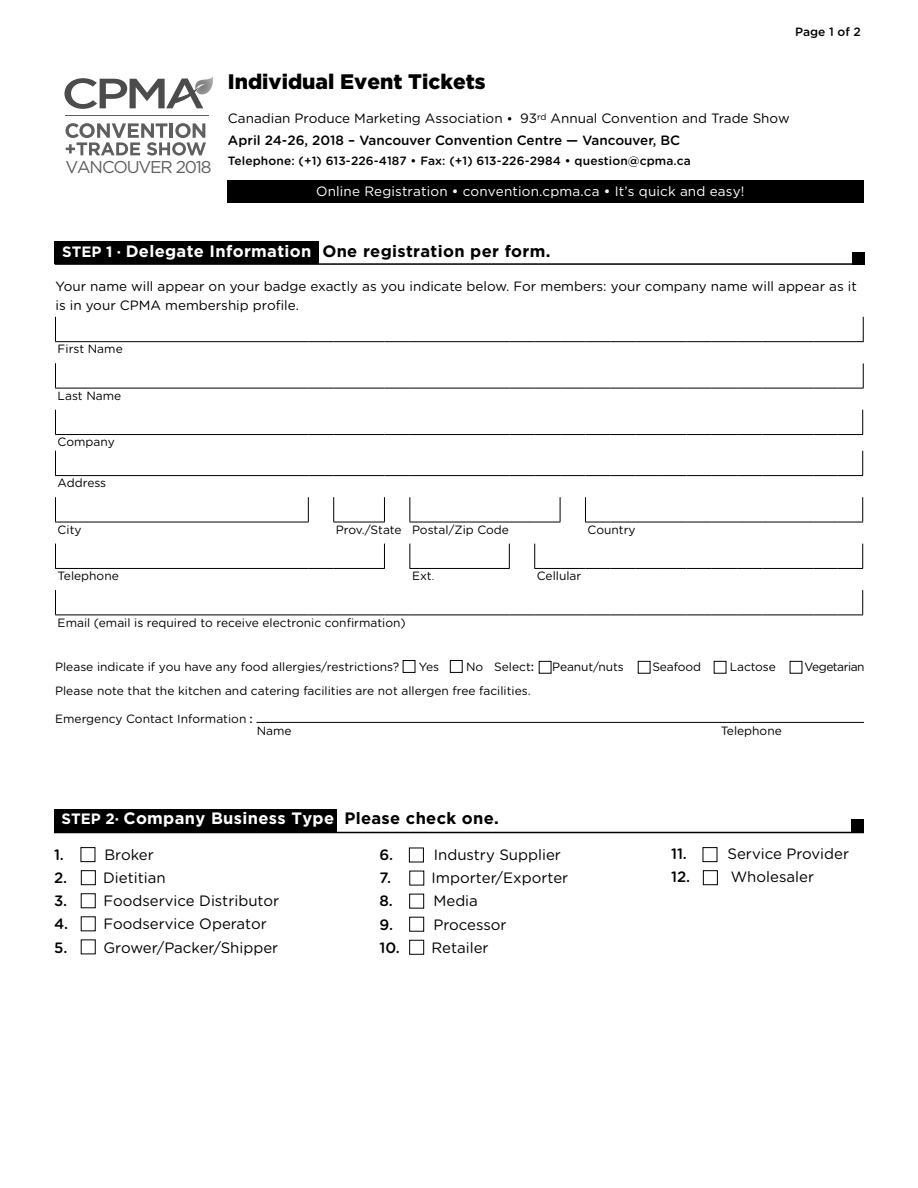
<style>
.page{position:relative;width:918px;height:1188px;background:#fff}
.page>*{position:absolute;margin:0;border:0;box-sizing:border-box;transform-origin:0 0}
.t1{font:900 21px "Gotham HTF";color:#000}
.t2{font:17.1px "Gotham HTF";letter-spacing:-.07em;color:#5f5f5f}
.t3{font:700 16.5px "Gotham HTF";letter-spacing:.02em;color:#000}
.t4{font:700 16.5px "Gotham HTF";letter-spacing:.02em;color:#fff}
.t5{font:15px "Gotham Rounded";color:#000}
.t6{font:500 15px "Gotham Rounded";color:#000}
.t7{font:13.5px/19.5px "Gotham Rounded";color:#000}
.t8{font:13.5px "Gotham HTF";letter-spacing:.01em;color:#fff}
.t9{font:500 13.5px "Gotham Rounded";color:#000}
.t10{font:12px "Gotham Rounded";color:#000}
.t11{font:500 12px "Gotham Rounded";letter-spacing:.01em;color:#000}
.t12{font:12px "Gotham Rounded";letter-spacing:-.04em;color:#000}
.s1{font-weight:500;font-size:12px}
.s2{font-weight:500}
.s3{font-size:15px;color:#fff}
.s4{color:#fff}
.s5{font-size:10.5px}
.s6{font-size:15px}
.s7{color:#000}
</style>
<div class="page">
<div style="left:54px;top:242px;width:264px;height:22px;background:#000"></div>
<hr style="left:55px;top:263px;width:810px;height:2px;background:#000">
<div style="left:852px;top:252px;width:13px;height:13px;background:#000"></div>
<div style="left:81px;top:847px;width:14px;height:15px;border:1px solid #000"></div>
<div style="left:81px;top:870px;width:15px;height:15px;border:1px solid #000"></div>
<div style="left:409px;top:848px;width:15px;height:14px;border:1px solid #000"></div>
<div style="left:409px;top:894px;width:15px;height:15px;border:1px solid #000"></div>
<div style="left:409px;top:917px;width:15px;height:15px;border:1px solid #000"></div>
<div style="left:409px;top:940px;width:15px;height:15px;border:1px solid #000"></div>
<div style="left:228px;top:181px;width:636px;height:22px;background:#000"></div>
<div style="left:703px;top:847px;width:14px;height:15px;border:1px solid #000"></div>
<div style="left:703px;top:870px;width:15px;height:15px;border:1px solid #000"></div>
<div style="left:54px;top:809px;width:283px;height:23px;background:#000"></div>
<hr style="left:54px;top:832px;width:810px;height:1px;background:#000">
<div style="left:851px;top:819px;width:13px;height:13px;background:#000"></div>
<svg style="left:64px;top:76px;width:149px;height:33px"></svg>
<svg style="left:65px;top:123px;width:141px;height:33px"></svg>
<hr style="left:65px;top:115px;width:144px;height:1px;background:#5f5f5f">
<svg style="left:55px;top:317px;width:1px;height:24px"></svg>
<hr style="left:55px;top:341px;width:253px;height:1px;background:#000">
<svg style="left:308px;top:341px;width:26px;height:1px"></svg>
<hr style="left:334px;top:341px;width:50px;height:1px;background:#000">
<svg style="left:384px;top:341px;width:26px;height:1px"></svg>
<hr style="left:410px;top:341px;width:74px;height:1px;background:#000">
<svg style="left:55px;top:363px;width:1px;height:25px"></svg>
<svg style="left:55px;top:410px;width:1px;height:24px"></svg>
<hr style="left:55px;top:434px;width:253px;height:1px;background:#000">
<svg style="left:308px;top:434px;width:26px;height:1px"></svg>
<hr style="left:334px;top:434px;width:50px;height:1px;background:#000">
<svg style="left:384px;top:434px;width:26px;height:1px"></svg>
<hr style="left:410px;top:434px;width:74px;height:1px;background:#000">
<svg style="left:484px;top:410px;width:379px;height:25px"></svg>
<svg style="left:55px;top:451px;width:1px;height:24px"></svg>
<hr style="left:55px;top:475px;width:253px;height:1px;background:#000">
<svg style="left:308px;top:475px;width:26px;height:1px"></svg>
<hr style="left:334px;top:475px;width:50px;height:1px;background:#000">
<svg style="left:384px;top:475px;width:26px;height:1px"></svg>
<hr style="left:410px;top:475px;width:74px;height:1px;background:#000">
<svg style="left:484px;top:451px;width:379px;height:25px"></svg>
<svg style="left:55px;top:497px;width:1px;height:25px"></svg>
<svg style="left:308px;top:497px;width:1px;height:25px"></svg>
<svg style="left:333px;top:497px;width:1px;height:25px"></svg>
<hr style="left:55px;top:522px;width:254px;height:1px;background:#000">
<hr style="left:333px;top:522px;width:52px;height:1px;background:#000">
<svg style="left:585px;top:497px;width:278px;height:26px"></svg>
<svg style="left:55px;top:544px;width:1px;height:24px"></svg>
<svg style="left:384px;top:544px;width:1px;height:24px"></svg>
<svg style="left:409px;top:544px;width:1px;height:24px"></svg>
<hr style="left:55px;top:568px;width:253px;height:1px;background:#000">
<svg style="left:308px;top:568px;width:26px;height:1px"></svg>
<hr style="left:334px;top:568px;width:51px;height:1px;background:#000">
<hr style="left:409px;top:568px;width:75px;height:1px;background:#000">
<svg style="left:484px;top:544px;width:26px;height:25px"></svg>
<svg style="left:534px;top:544px;width:329px;height:25px"></svg>
<svg style="left:55px;top:590px;width:1px;height:25px"></svg>
<hr style="left:55px;top:615px;width:253px;height:1px;background:#000">
<svg style="left:308px;top:615px;width:26px;height:1px"></svg>
<hr style="left:334px;top:615px;width:50px;height:1px;background:#000">
<svg style="left:384px;top:615px;width:26px;height:1px"></svg>
<hr style="left:410px;top:615px;width:74px;height:1px;background:#000">
<svg style="left:484px;top:590px;width:379px;height:26px"></svg>
<svg style="left:409px;top:497px;width:1px;height:25px"></svg>
<hr style="left:409px;top:522px;width:75px;height:1px;background:#000">
<svg style="left:484px;top:497px;width:77px;height:26px"></svg>
<svg style="left:384px;top:497px;width:1px;height:25px"></svg>
<hr style="left:55px;top:388px;width:253px;height:1px;background:#000">
<svg style="left:308px;top:388px;width:26px;height:1px"></svg>
<hr style="left:334px;top:388px;width:50px;height:1px;background:#000">
<svg style="left:384px;top:388px;width:26px;height:1px"></svg>
<hr style="left:410px;top:388px;width:74px;height:1px;background:#000">
<div style="left:403px;top:660px;width:12px;height:13px;border:1px solid #000"></div>
<div style="left:450px;top:660px;width:12px;height:13px;border:1px solid #000"></div>
<hr style="left:257px;top:722px;width:607px;height:1px;background:#000">
<svg style="left:484px;top:363px;width:380px;height:26px"></svg>
<svg style="left:484px;top:317px;width:380px;height:25px"></svg>
<div style="left:539px;top:661px;width:12px;height:13px;border:1px solid #000"></div>
<div style="left:638px;top:661px;width:12px;height:13px;border:1px solid #000"></div>
<div style="left:714px;top:661px;width:12px;height:13px;border:1px solid #000"></div>
<div style="left:790px;top:661px;width:12px;height:13px;border:1px solid #000"></div>
<p class="t2" style="left:66px;top:158px;width:148px">VANCOUVER 2018</p>
<p class="t11" style="left:795px;top:23px;width:67px">Page 1 of 2</p>
<p class="t1" style="left:228px;top:70px;width:259px">Individual Event Tickets</p>
<p class="t7" style="left:228px;top:108px;width:563px">Canadian Produce Marketing Association <span class="s1">•</span> 93<sup>rd</sup> Annual Convention and Trade Show</p>
<p class="t9" style="left:228px;top:131px;width:454px">April 24-26, 2018 – Vancouver Convention Centre — Vancouver, BC</p>
<p class="t11" style="left:228px;top:152px;width:464px">Telephone: (+1) 613-226-4187 • Fax: (+1) 613-226-2984 • question@cpma.ca</p>
<p class="t8" style="left:316px;top:184px;width:430px">Online Registration <span class="s2">•</span> convention.cpma.ca <span class="s2">•</span> It’s quick and easy!</p>
<p class="t3" style="left:62px;top:241px;width:490px"><span class="s3">STEP 1 ·</span> <span class="s4">Delegate Information</span> One registration per form.</p>
<p class="t7" style="left:56px;top:276px;width:803px">Your name will appear on your badge exactly as you indicate below. For members: your company name will appear as it is in your CPMA membership profile.</p>
<p class="t10" style="left:58px;top:341px;width:67px">First Name</p>
<p class="t10" style="left:58px;top:387px;width:65px">Last Name</p>
<p class="t10" style="left:58px;top:434px;width:59px">Company</p>
<p class="t10" style="left:58px;top:475px;width:50px">Address</p>
<p class="t10" style="left:58px;top:521px;width:25px">City</p>
<p class="t10" style="left:336px;top:521px;width:67px">Prov./State</p>
<p class="t10" style="left:412px;top:521px;width:98px">Postal/Zip Code</p>
<p class="t10" style="left:588px;top:521px;width:50px">Country</p>
<p class="t10" style="left:58px;top:568px;width:63px">Telephone</p>
<p class="t10" style="left:412px;top:568px;width:24px">Ext<span class="s5">.</span></p>
<p class="t10" style="left:537px;top:568px;width:46px">Cellular</p>
<p class="t10" style="left:58px;top:614px;width:350px">Email (email is required to receive electronic confirmation)</p>
<p class="t10" style="left:55px;top:659px;width:346px">Please indicate if you have any food allergies/restrictions?</p>
<p class="t10" style="left:419px;top:659px;width:22px">Yes</p>
<p class="t10" style="left:466px;top:659px;width:70px">No Select<span class="s2">:</span></p>
<p class="t10" style="left:552px;top:659px;width:73px">Peanut/nuts</p>
<p class="t10" style="left:652px;top:659px;width:50px">Seafood</p>
<p class="t10" style="left:730px;top:659px;width:48px">Lactose</p>
<p class="t12" style="left:805px;top:659px;width:62px">Vegetarian</p>
<p class="t10" style="left:55px;top:682px;width:477px">Please note that the kitchen and catering facilities are not allergen free facilities.</p>
<p class="t10" style="left:55px;top:710px;width:199px">Emergency Contact Information <span class="s2">:</span></p>
<p class="t10" style="left:257px;top:722px;width:36px">Name</p>
<p class="t10" style="left:721px;top:722px;width:63px">Telephone</p>
<p class="t4" style="left:62px;top:809px;width:439px"><span class="s6">STEP 2·</span> Company Business Type <span class="s7">Please check one.</span></p>
<p class="t6" style="left:54px;top:844px;width:11px">1.</p>
<p class="t5" style="left:104px;top:844px;width:51px">Broker</p>
<p class="t5" style="left:54px;top:867px;width:113px"><span class="s2">2.</span> Dietitian</p>
<p class="t6" style="left:54px;top:890px;width:15px">3.</p>
<p class="t5" style="left:103px;top:891px;width:177px">Foodservice Distributor</p>
<p class="t5" style="left:54px;top:914px;width:214px"><span class="s2">4.</span> Foodservice Operator</p>
<p class="t6" style="left:54px;top:937px;width:15px">5.</p>
<p class="t5" style="left:103px;top:937px;width:176px">Grower/Packer/Shipper</p>
<p class="t6" style="left:379px;top:844px;width:15px">6.</p>
<p class="t5" style="left:434px;top:844px;width:129px">Industry Supplier</p>
<p class="t6" style="left:379px;top:867px;width:13px">7.</p>
<p class="t5" style="left:432px;top:868px;width:138px">Importer/Exporter</p>
<p class="t6" style="left:379px;top:890px;width:15px">8.</p>
<p class="t5" style="left:433px;top:891px;width:46px">Media</p>
<p class="t6" style="left:379px;top:914px;width:15px">9.</p>
<p class="t5" style="left:433px;top:914px;width:75px">Processor</p>
<p class="t5" style="left:379px;top:937px;width:111px"><span class="s2">10.</span> Retailer</p>
<p class="t6" style="left:671px;top:843px;width:17px">11.</p>
<p class="t5" style="left:728px;top:844px;width:123px">Service Provider</p>
<p class="t6" style="left:671px;top:866px;width:21px">12.</p>
<p class="t5" style="left:731px;top:867px;width:85px">Wholesaler</p>
</div>
